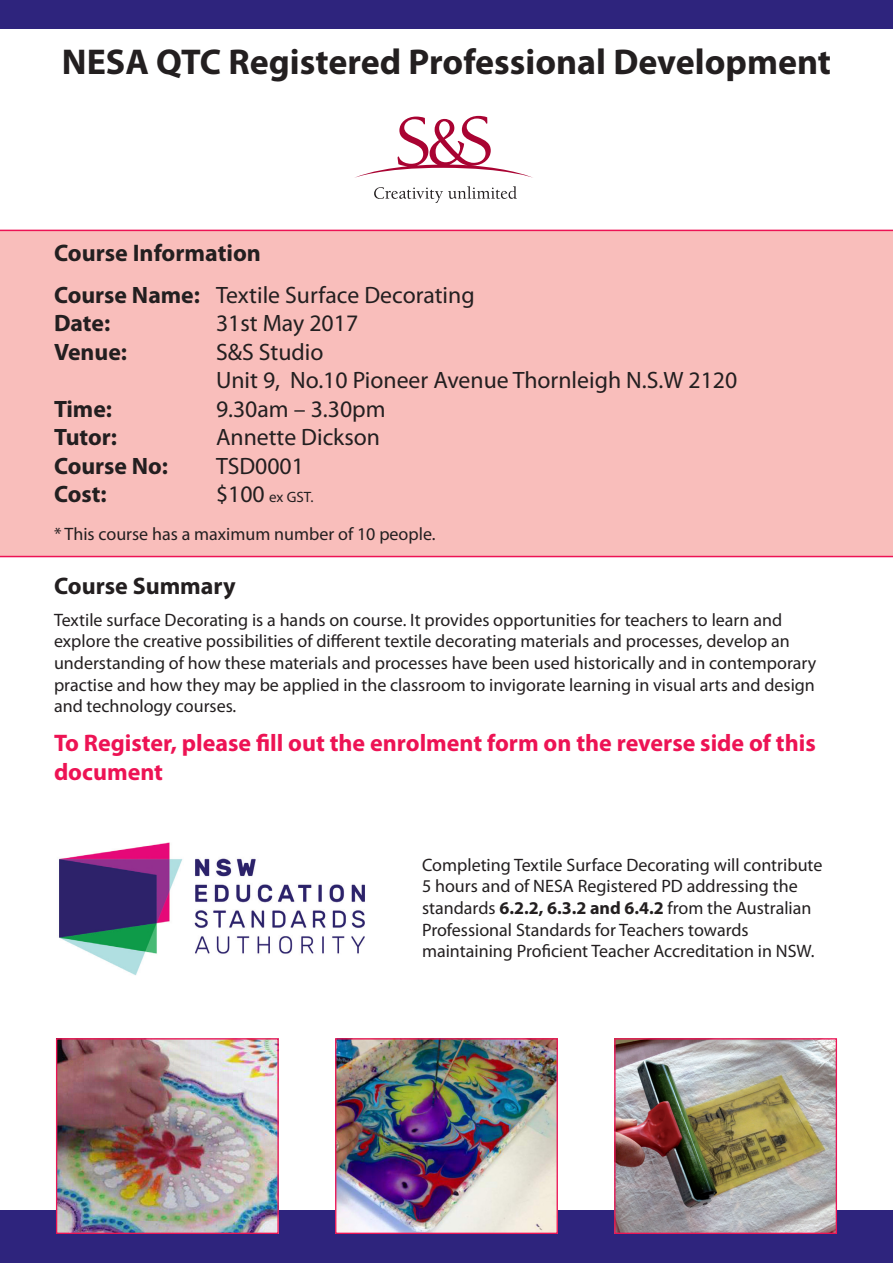
<style>
.page{position:relative;width:893px;height:1263px;background:#fff}
.page>*{position:absolute;margin:0;border:0;box-sizing:border-box;transform-origin:0 0}
.t1{font:700 36px "Myriad Pro";color:#231f20}
.t2{font:700 24px/28.8px "Myriad Pro";color:#ed1354}
.t3{font:700 24px "Myriad Pro";color:#231f20}
.t4{font:23.7px "Myriad Pro";color:#231f20}
.t5{font:700 23.7px "Myriad Pro";color:#231f20}
.t6{font:18px/21.6px "Myriad Pro";color:#231f20}
.t7{font:15px "Myriad Pro";color:#231f20}
.s1{font-weight:700}
</style>
<div class="page">
<div style="left:0;top:1210px;width:893px;height:53px;background:#2e247d"></div>
<div style="left:0;top:230px;width:893px;height:327px;background:#f9bebb"></div>
<img style="left:59px;top:842px;width:306px;height:133px">
<svg style="left:374px;top:186px;width:143px;height:17px"></svg>
<svg style="left:355px;top:116px;width:178px;height:62px"></svg>
<img style="left:58px;top:1040px;width:219px;height:192px">
<div style="left:56px;top:1038px;width:223px;height:196px;border:1px solid #ed1354"></div>
<img style="left:337px;top:1040px;width:219px;height:192px">
<div style="left:335px;top:1038px;width:223px;height:196px;border:1px solid #ed1354"></div>
<img style="left:616px;top:1040px;width:219px;height:192px">
<div style="left:614px;top:1038px;width:223px;height:196px;border:1px solid #ed1354"></div>
<div style="left:0;top:0;width:893px;height:28px;background:#2e247d"></div>
<p class="t1" style="left:62px;top:38px;width:771px">NESA QTC Registered Professional Development</p>
<p class="t3" style="left:54px;top:237px;width:209px">Course Information</p>
<p class="t4" style="left:54px;top:280px;width:422px"><span class="s1">Course Name:</span> Textile Surface Decorating</p>
<p class="t5" style="left:54px;top:308px;width:58px">Date:</p>
<p class="t4" style="left:216px;top:308px;width:144px">31st May 2017</p>
<p class="t5" style="left:54px;top:336px;width:75px">Venue:</p>
<p class="t4" style="left:216px;top:337px;width:109px">S&amp;S Studio</p>
<p class="t4" style="left:216px;top:365px;width:523px">Unit 9, No.10 Pioneer Avenue Thornleigh N.S.W 2120</p>
<p class="t5" style="left:54px;top:393px;width:60px">Time:</p>
<p class="t4" style="left:216px;top:394px;width:171px">9.30am – 3.30pm</p>
<p class="t5" style="left:54px;top:422px;width:65px">Tutor:</p>
<p class="t4" style="left:216px;top:423px;width:166px">Annette Dickson</p>
<p class="t5" style="left:54px;top:450px;width:116px">Course No:</p>
<p class="t4" style="left:216px;top:451px;width:89px">TSD0001</p>
<p class="t5" style="left:54px;top:479px;width:54px">Cost:</p>
<p class="t4" style="left:216px;top:480px;width:50px">$100</p>
<p class="t6" style="left:54px;top:522px;width:383px">* This course has a maximum number of 10 people.</p>
<p class="t7" style="left:269px;top:488px;width:46px">ex GST.</p>
<p class="t3" style="left:54px;top:570px;width:183px">Course Summary</p>
<p class="t6" style="left:54px;top:609px;width:764px">Textile surface Decorating is a hands on course. It provides opportunities for teachers to learn and explore the creative possibilities of different textile decorating materials and processes, develop an understanding of how these materials and processes have been used historically and in contemporary practise and how they may be applied in the classroom to invigorate learning in visual arts and design and technology courses.</p>
<p class="t2" style="left:54px;top:728px;width:763px">To Register, please fill out the enrolment form on the reverse side of this document</p>
<p class="t6" style="left:422px;top:854px;width:402px">Completing Textile Surface Decorating will contribute 5 hours and of NESA Registered PD addressing the standards <span class="s1">6.2.2, 6.3.2 and 6.4.2</span> from the Australian Professional Standards for Teachers towards maintaining Proficient Teacher Accreditation in NSW.</p>
</div>
